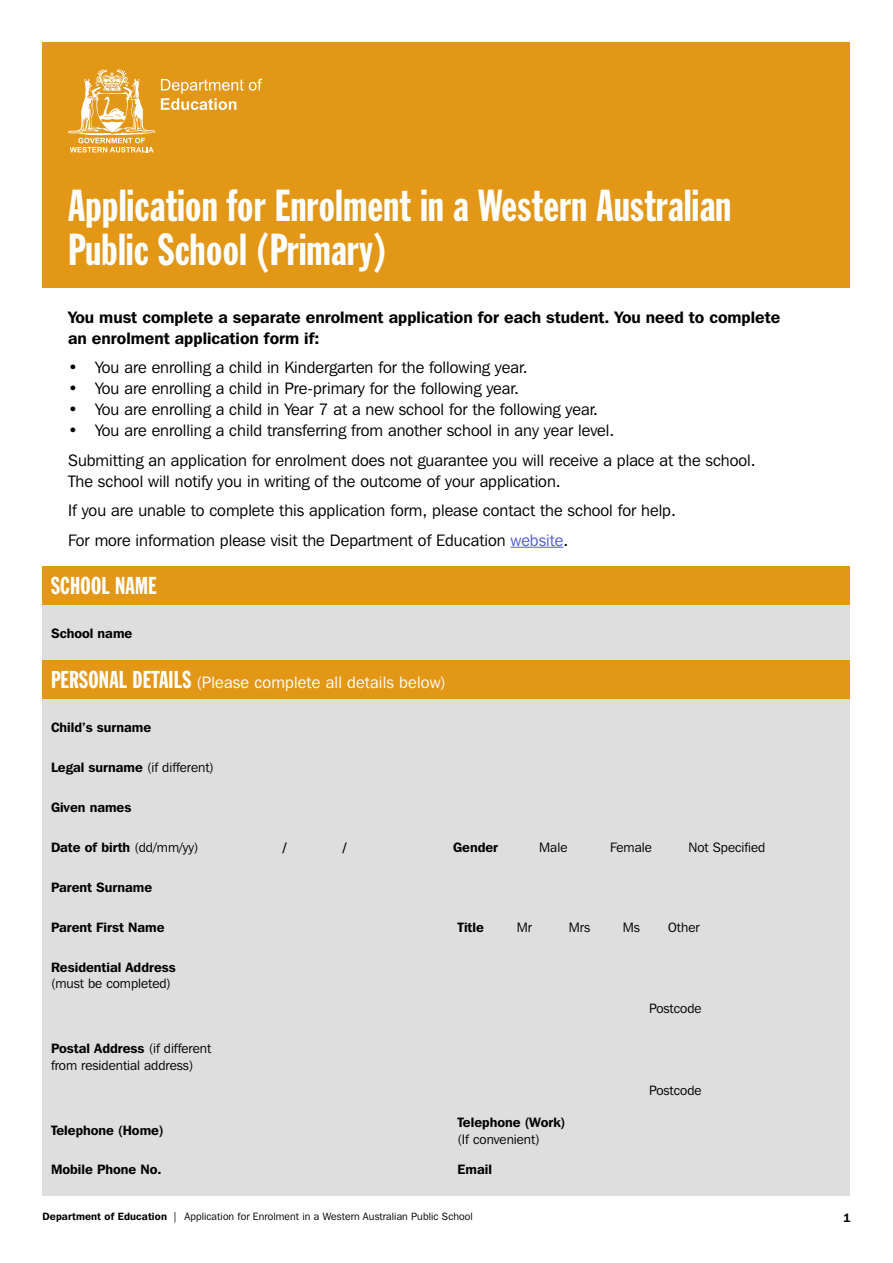
<style>
.page{position:relative;width:893px;height:1263px;background:#fff}
.page>*{position:absolute;margin:0;border:0;box-sizing:border-box;transform-origin:0 0}
.t1{font:44.1px/44.1px "Franklin Gothic Extra Cond";letter-spacing:.01em;color:#fff}
.t2{font:24px "Franklin Gothic Extra Cond";letter-spacing:.01em;color:#fff}
.BC{font:16.5px/21px "Franklin Gothic IT Cby BT";color:#000}
.BC-2{font:600 16.5px/21px "Franklin Gothic IT Cby BT";color:#000}
.BC-3{font:16.5px "Franklin Gothic IT Cby BT";letter-spacing:.01em;color:#fff}
.Body{font:600 13.5px/16.5px "Franklin Gothic IT Cby BT";color:#000}
.Body-2{font:13.5px/16.5px "Franklin Gothic IT Cby BT";color:#000}
.t3{font:600 12px "Franklin Gothic IT Cby BT";color:#000}
.t4{font:10.5px "Franklin Gothic IT Cby BT";letter-spacing:.01em;color:#000}
.s1{color:#4f5cd6}
.s2{font-family:"Franklin Gothic Extra Cond";font-size:24px}
.s3{font-weight:600}
.s4{font-weight:400}
</style>
<div class="page">
<div style="left:43px;top:604px;width:807px;height:72px;background:#dededf"></div>
<div style="left:43px;top:566px;width:807px;height:38px;background:#e29717"></div>
<div style="left:43px;top:43px;width:807px;height:245px;background:#e29717"></div>
<svg style="left:68px;top:69px;width:194px;height:84px"></svg>
<hr style="left:511px;top:547px;width:52px;height:1px;background:#4f5cd6">
<div style="left:43px;top:684px;width:807px;height:512px;background:#dededf"></div>
<div style="left:43px;top:660px;width:807px;height:38px;background:#e29717"></div>
<p class="t1" style="left:68px;top:183px;width:665px">Application for Enrolment in a Western Australian<br>Public School (Primary)</p>
<p class="BC-2" style="left:68px;top:306px;width:714px">You must complete a separate enrolment application for each student. You need to complete an enrolment application form if:</p>
<p class="BC" style="left:68px;top:357px;width:461px">• You are enrolling a child in Kindergarten for the following year.</p>
<p class="BC" style="left:68px;top:378px;width:452px">• You are enrolling a child in Pre-primary for the following year.</p>
<p class="BC" style="left:68px;top:399px;width:532px">• You are enrolling a child in Year 7 at a new school for the following year.</p>
<p class="BC" style="left:68px;top:420px;width:548px">• You are enrolling a child transferring from another school in any year level.</p>
<p class="BC" style="left:68px;top:449px;width:689px">Submitting an application for enrolment does not guarantee you will receive a place at the school.<br>The school will notify you in writing of the outcome of your application.</p>
<p class="BC" style="left:68px;top:500px;width:609px">If you are unable to complete this application form, please contact the school for help.</p>
<p class="BC" style="left:68px;top:529px;width:502px">For more information please visit the Department of Education <span class="s1">website</span>.</p>
<p class="t2" style="left:51px;top:573px;width:107px">SCHOOL NAME</p>
<p class="Body" style="left:51px;top:625px;width:83px">School name</p>
<p class="BC-3" style="left:51px;top:672px;width:396px"><span class="s2">PERSONAL DETAILS</span> (Please complete all details below)</p>
<p class="Body" style="left:51px;top:719px;width:102px">Child’s surname</p>
<p class="Body-2" style="left:51px;top:759px;width:164px"><span class="s3">Legal surname</span> (if different)</p>
<p class="Body" style="left:51px;top:799px;width:82px">Given names</p>
<p class="Body" style="left:51px;top:839px;width:149px">Date of birth <span class="s4">(dd/mm/yy)</span></p>
<p class="Body" style="left:283px;top:839px;width:5px">/</p>
<p class="Body" style="left:343px;top:839px;width:5px">/</p>
<p class="Body" style="left:453px;top:839px;width:46px">Gender</p>
<p class="Body-2" style="left:539px;top:839px;width:30px">Male</p>
<p class="Body-2" style="left:610px;top:839px;width:43px">Female</p>
<p class="Body-2" style="left:688px;top:839px;width:78px">Not Specified</p>
<p class="Body" style="left:51px;top:879px;width:103px">Parent Surname</p>
<p class="Body" style="left:51px;top:918px;width:115px">Parent First Name</p>
<p class="Body" style="left:458px;top:918px;width:28px">Title</p>
<p class="Body-2" style="left:517px;top:919px;width:17px">Mr</p>
<p class="Body-2" style="left:569px;top:919px;width:23px">Mrs</p>
<p class="Body-2" style="left:623px;top:919px;width:19px">Ms</p>
<p class="Body-2" style="left:668px;top:919px;width:33px">Other</p>
<p class="Body" style="left:51px;top:958px;width:126px">Residential Address <span class="s4">(must be completed)</span></p>
<p class="Body-2" style="left:649px;top:1000px;width:54px">Postcode</p>
<p class="Body-2" style="left:51px;top:1040px;width:162px"><span class="s3">Postal Address</span> (if different from residential address)</p>
<p class="Body-2" style="left:649px;top:1081px;width:54px">Postcode</p>
<p class="Body" style="left:51px;top:1121px;width:114px">Telephone (Home)</p>
<p class="Body" style="left:458px;top:1114px;width:109px">Telephone (Work) <span class="s4">(If convenient)</span></p>
<p class="Body" style="left:51px;top:1160px;width:112px">Mobile Phone No.</p>
<p class="Body" style="left:458px;top:1160px;width:36px">Email</p>
<p class="t4" style="left:43px;top:1210px;width:432px"><span class="s3">Department of Education</span> | Application for Enrolment in a Western Australian Public School</p>
<p class="t3" style="left:843px;top:1210px;width:9px">1</p>
</div>
